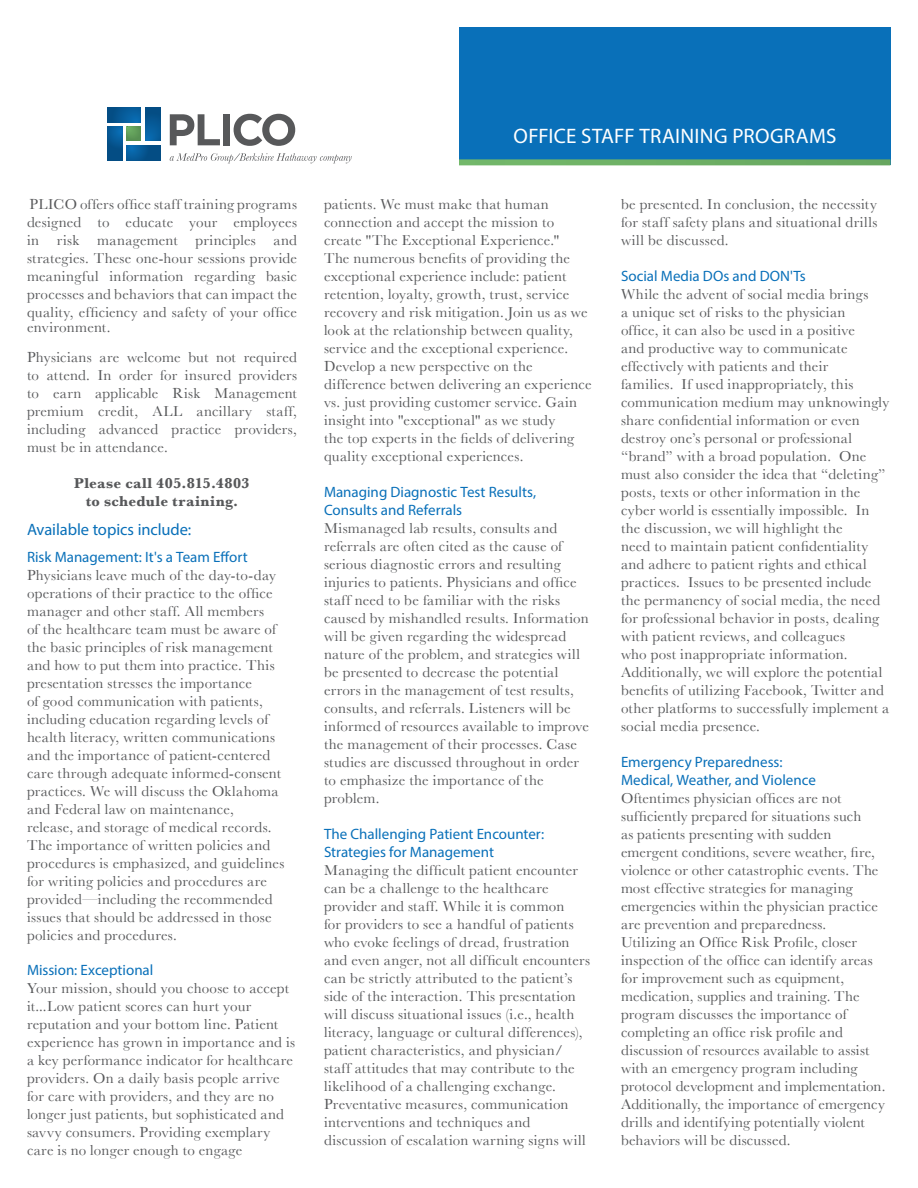
<style>
.page{position:relative;width:918px;height:1188px;background:#fff}
.page>*{position:absolute;margin:0;border:0;box-sizing:border-box;transform-origin:0 0}
.Headline{font:21px "Myriad Pro";letter-spacing:.015em;color:#fff}
.t1{font:16.5px "Myriad Pro";letter-spacing:-.005em;color:#0970b9}
.Headline-2{font:15px/18px "Baskerville";letter-spacing:.015em;color:#57585a}
.t2{font:15px/18px "Myriad Pro";color:#0970b9}
.t3{font:700 15px/18px "Baskerville";letter-spacing:.025em;color:#57585a;text-align:center}
.s1{font-family:"Myriad Pro";color:#0970b9}
</style>
<div class="page">
<div style="left:459px;top:28px;width:431px;height:137px;background:#0970b9"></div>
<svg style="left:170px;top:153px;width:182px;height:10px"></svg>
<svg style="left:170px;top:114px;width:50px;height:31px"></svg>
<div style="left:223px;top:114px;width:7px;height:31px;background:#57585a"></div>
<svg style="left:234px;top:114px;width:61px;height:32px"></svg>
<svg style="left:107px;top:107px;width:34px;height:15px"></svg>
<svg style="left:127px;top:127px;width:14px;height:14px"></svg>
<div style="left:145px;top:107px;width:16px;height:34px;background:linear-gradient(to bottom,#034a7f,#0866aa)"></div>
<svg style="left:107px;top:127px;width:15px;height:34px"></svg>
<svg style="left:127px;top:145px;width:34px;height:16px"></svg>
<div style="left:459px;top:159px;width:431px;height:6px;background:#6eaf65"></div>
<p class="Headline-2" style="left:27px;top:194px;width:272px;text-align:justify">PLICO offers office staff training programs designed to educate your employees in risk management principles and strategies. These one-hour sessions provide meaningful information regarding basic processes and behaviors that can impact the quality, efficiency and safety of your office</p>
<p class="Headline-2" style="left:27px;top:317px;width:85px">environment.</p>
<p class="Headline-2" style="left:27px;top:347px;width:272px;text-align:justify">Physicians are welcome but not required to attend. In order for insured providers to earn applicable Risk Management premium credit, ALL ancillary staff, including advanced practice providers, must be in attendance.</p>
<p class="t3" style="left:74px;top:474px;width:177px">Please call 405.815.4803 to schedule training.</p>
<p class="t1" style="left:27px;top:520px;width:166px">Available topics include:</p>
<p class="t2" style="left:27px;top:548px;width:222px">Risk Management: It's a Team Effort</p>
<p class="Headline-2" style="left:27px;top:566px;width:259px">Physicians leave much of the day-to-day operations of their practice to the office manager and other staff. All members<br>of the healthcare team must be aware of the basic principles of risk management and how to put them into practice. This presentation stresses the importance<br>of good communication with patients, including education regarding levels of health literacy, written communications and the importance of patient-centered care through adequate informed-consent practices. We will discuss the Oklahoma and Federal law on maintenance,<br>release, and storage of medical records.<br>The importance of written policies and procedures is emphasized, and guidelines for writing policies and procedures are provided—including the recommended issues that should be addressed in those policies and procedures.</p>
<p class="Headline-2" style="left:27px;top:960px;width:270px"><span class="s1">Mission: Exceptional<br></span>Your mission, should you choose to accept it...Low patient scores can hurt your reputation and your bottom line. Patient experience has grown in importance and is a key performance indicator for healthcare providers. On a daily basis people arrive for care with providers, and they are no longer just patients, but sophisticated and savvy consumers. Providing exemplary care is no longer enough to engage</p>
<p class="Headline" style="left:514px;top:123px;width:324px">OFFICE STAFF TRAINING PROGRAMS</p>
<p class="Headline-2" style="left:324px;top:194px;width:269px">patients. We must make that human connection and accept the mission to create "The Exceptional Experience."<br>The numerous benefits of providing the exceptional experience include: patient retention, loyalty, growth, trust, service recovery and risk mitigation. Join us as we look at the relationship between quality, service and the exceptional experience.<br>Develop a new perspective on the difference betwen delivering an experience vs. just providing customer service. Gain insight into "exceptional" as we study<br>the top experts in the fields of delivering quality exceptional experiences.</p>
<p class="t2" style="left:324px;top:483px;width:214px">Managing Diagnostic Test Results,<br>Consults and Referrals</p>
<p class="Headline-2" style="left:324px;top:518px;width:267px">Mismanaged lab results, consults and referrals are often cited as the cause of serious diagnostic errors and resulting injuries to patients. Physicians and office staff need to be familiar with the risks caused by mishandled results. Information will be given regarding the widespread nature of the problem, and strategies will be presented to decrease the potential errors in the management of test results, consults, and referrals. Listeners will be informed of resources available to improve the management of their processes. Case studies are discussed throughout in order to emphasize the importance of the problem.</p>
<p class="t2" style="left:324px;top:825px;width:222px">The Challenging Patient Encounter:<br>Strategies for Management</p>
<p class="Headline-2" style="left:324px;top:860px;width:267px">Managing the difficult patient encounter can be a challenge to the healthcare provider and staff. While it is common<br>for providers to see a handful of patients who evoke feelings of dread, frustration and even anger, not all difficult encounters can be strictly attributed to the patient’s side of the interaction. This presentation will discuss situational issues (i.e., health literacy, language or cultural differences), patient characteristics, and physician/ staff attitudes that may contribute to the likelihood of a challenging exchange.<br>Preventative measures, communication interventions and techniques and discussion of escalation warning signs will</p>
<p class="Headline-2" style="left:621px;top:194px;width:258px;text-align:justify">be presented. In conclusion, the necessity for staff safety plans and situational drills will be discussed.</p>
<p class="t2" style="left:621px;top:267px;width:186px">Social Media DOs and DON'Ts</p>
<p class="Headline-2" style="left:621px;top:284px;width:270px">While the advent of social media brings<br>a unique set of risks to the physician<br>office, it can also be used in a positive<br>and productive way to communicate effectively with patients and their<br>families. If used inappropriately, this communication medium may unknowingly share confidential information or even destroy one’s personal or professional “brand” with a broad population. One must also consider the idea that “deleting” posts, texts or other information in the cyber world is essentially impossible. In the discussion, we will highlight the<br>need to maintain patient confidentiality and adhere to patient rights and ethical practices. Issues to be presented include the permanency of social media, the need for professional behavior in posts, dealing with patient reviews, and colleagues<br>who post inappropriate information.<br>Additionally, we will explore the potential benefits of utilizing Facebook, Twitter and other platforms to successfully implement a social media presence.</p>
<p class="t2" style="left:621px;top:753px;width:196px">Emergency Preparedness:<br>Medical, Weather, and Violence</p>
<p class="Headline-2" style="left:621px;top:788px;width:266px">Oftentimes physician offices are not sufficiently prepared for situations such<br>as patients presenting with sudden emergent conditions, severe weather, fire, violence or other catastrophic events. The most effective strategies for managing emergencies within the physician practice are prevention and preparedness.<br>Utilizing an Office Risk Profile, closer inspection of the office can identify areas for improvement such as equipment, medication, supplies and training. The program discusses the importance of completing an office risk profile and discussion of resources available to assist with an emergency program including protocol development and implementation.<br>Additionally, the importance of emergency drills and identifying potentially violent behaviors will be discussed.</p>
</div>
